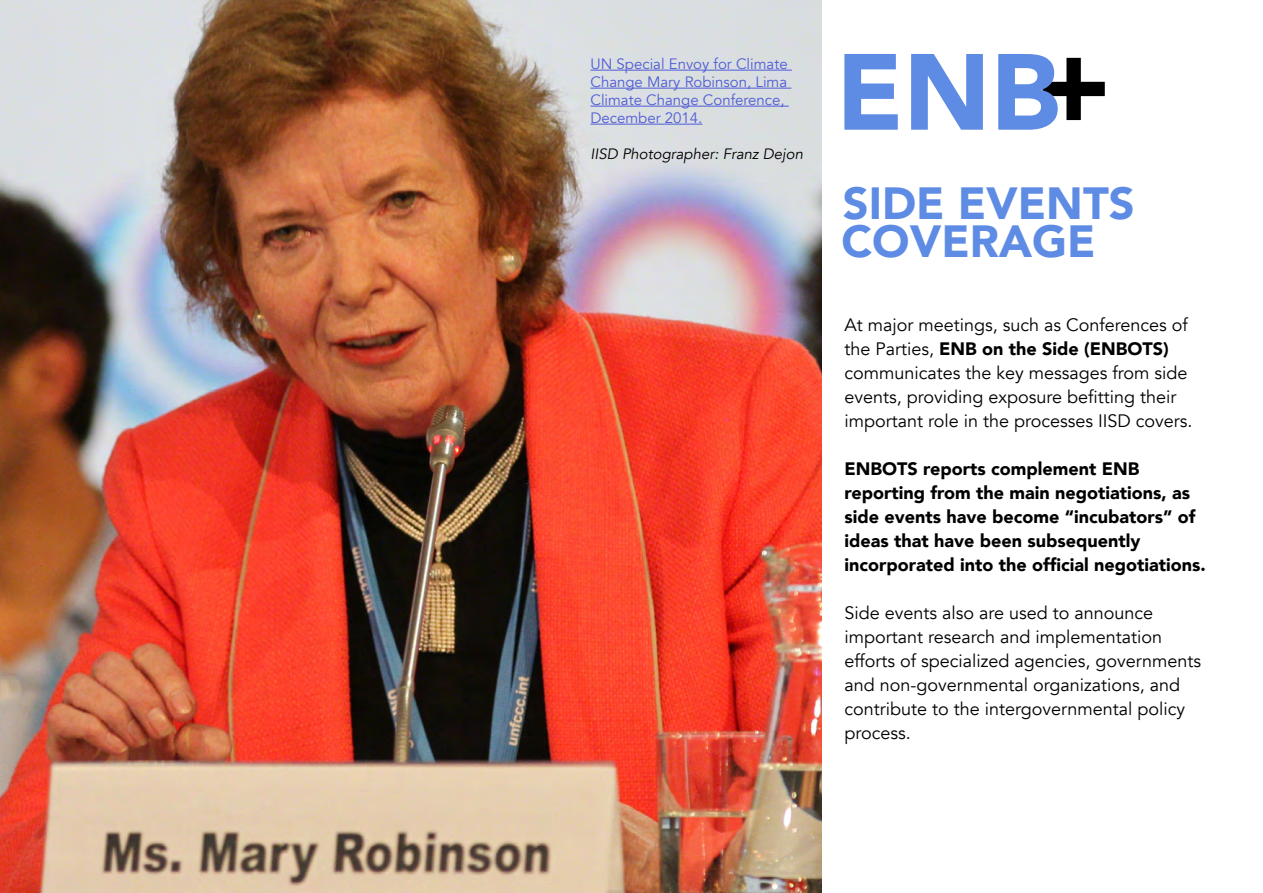
<style>
.page{position:relative;width:1263px;height:893px;background:#fff}
.page>*{position:absolute;margin:0;border:0;box-sizing:border-box;transform-origin:0 0}
.t1{font:900 45px/37.5px "Avenir";color:#5e8be4}
.t2{font:18px/24px "Avenir";color:#000}
.t3{font:900 18px/24px "Avenir";color:#000}
.t4{font:15px/18px "Avenir";color:#4f5cd6}
.t5{font:italic 15px "Avenir";color:#000}
.s1{font-weight:900}
</style>
<div class="page">
<svg style="left:844px;top:54px;width:261px;height:76px"></svg>
<img style="left:0;top:0;width:821px;height:893px">
<hr style="left:590px;top:70px;width:202px;height:1px;background:#4f5cd6">
<hr style="left:590px;top:88px;width:201px;height:1px;background:#4f5cd6">
<hr style="left:590px;top:106px;width:199px;height:1px;background:#4f5cd6">
<hr style="left:590px;top:124px;width:112px;height:1px;background:#4f5cd6">
<p class="t4" style="left:590px;top:55px;width:199px">UN Special Envoy for Climate<br>Change Mary Robinson, Lima<br>Climate Change Conference,<br>December 2014.</p>
<p class="t5" style="left:590px;top:145px;width:214px">IISD Photographer: Franz Dejon</p>
<h1 class="t1" style="left:841px;top:184px;width:295px">SIDE EVENTS<br>COVERAGE</h1>
<p class="t2" style="left:844px;top:313px;width:350px">At major meetings, such as Conferences of the Parties, <span class="s1">ENB on the Side (ENBOTS) </span>communicates the key messages from side events, providing exposure befitting their important role in the processes IISD covers.</p>
<p class="t3" style="left:844px;top:456px;width:363px">ENBOTS reports complement ENB reporting from the main negotiations, as side events have become “incubators” of ideas that have been subsequently incorporated into the official negotiations.</p>
<p class="t2" style="left:844px;top:601px;width:358px">Side events also are used to announce important research and implementation efforts of specialized agencies, governments and non-governmental organizations, and contribute to the intergovernmental policy process.</p>
</div>
